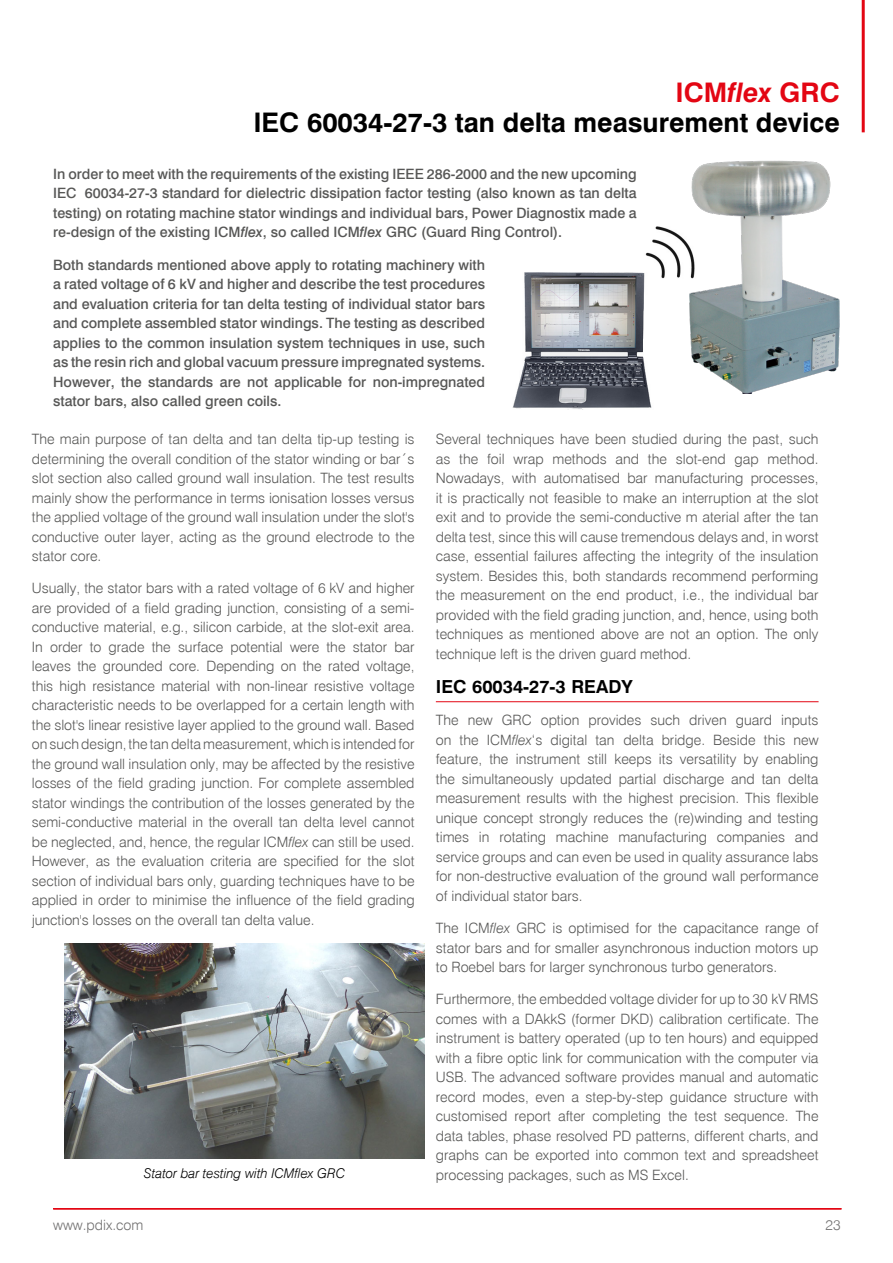
<style>
.page{position:relative;width:893px;height:1263px;background:#fff}
.page>*{position:absolute;margin:0;border:0;box-sizing:border-box;transform-origin:0 0}
.Page_Header_Bold{font:700 27px/30px "Swiss 721 BT";color:#000;text-align:right}
.Subhead_-_Underline{font:700 18px "Swiss 721 BT";color:#000}
.Body{font:300 14.25px/19.5px "Swiss 721 BT";color:#575756;text-align:justify}
.Introduction{font:500 14.25px/19.5px "Swiss 721 BT";color:#575756;text-align:justify}
.t1{font:300 14.25px "Swiss 721 BT";color:#706f6f}
.t2{font:italic 300 13.5px "Swiss 721 BT";color:#000}
.s1{color:#e30613}
.s2{font-style:italic;color:#e30613}
.s3{font-style:italic}
</style>
<div class="page">
<hr style="left:53px;top:1208px;width:788px;height:1px;background:#e30613">
<hr style="left:862px;top:0;width:3px;height:132px;background:#e30613">
<img style="left:512px;top:226px;width:178px;height:184px">
<img style="left:690px;top:161px;width:150px;height:233px">
<hr style="left:436px;top:701px;width:383px;height:1px;background:#e30613">
<img style="left:64px;top:944px;width:361px;height:215px">
<p class="Page_Header_Bold" style="left:253px;top:78px;width:588px"><span class="s1">ICM</span><span class="s2">flex</span> <span class="s1">GRC<br></span>IEC 60034-27-3 tan delta measurement device</p>
<p class="Introduction" style="left:53px;top:164px;width:585px">In order to meet with the requirements of the existing IEEE 286-2000 and the new upcoming IEC 60034-27-3 standard for dielectric dissipation factor testing (also known as tan delta testing) on rotating machine stator windings and individual bars, Power Diagnostix made a re-design of the existing ICM<span class="s3">flex</span>, so called ICM<span class="s3">flex</span> GRC (Guard Ring Control).</p>
<p class="Introduction" style="left:53px;top:255px;width:434px">Both standards mentioned above apply to rotating machinery with a rated voltage of 6 kV and higher and describe the test procedures and evaluation criteria for tan delta testing of individual stator bars and complete assembled stator windings. The testing as described applies to the common insulation system techniques in use, such as the resin rich and global vacuum pressure impregnated systems.<br>However, the standards are not applicable for non-impregnated stator bars, also called green coils.</p>
<p class="Body" style="left:32px;top:429px;width:384px">The main purpose of tan delta and tan delta tip-up testing is determining the overall condition of the stator winding or bar´s slot section also called ground wall insulation. The test results mainly show the performance in terms ionisation losses versus the applied voltage of the ground wall insulation under the slot's conductive outer layer, acting as the ground electrode to the stator core.</p>
<p class="Body" style="left:32px;top:578px;width:384px">Usually, the stator bars with a rated voltage of 6 kV and higher are provided of a field grading junction, consisting of a semi&shy;conductive material, e.g., silicon carbide, at the slot-exit area.<br>In order to grade the surface potential were the stator bar leaves the grounded core. Depending on the rated voltage, this high resistance material with non-linear resistive voltage characteristic needs to be overlapped for a certain length with the slot's linear resistive layer applied to the ground wall. Based on such design, the tan delta measurement, which is intended for the ground wall insulation only, may be affected by the resistive losses of the field grading junction. For complete assembled stator windings the contribution of the losses generated by the semi-conductive material in the overall tan delta level cannot be neglected, and, hence, the regular ICM<span class="s3">flex</span> can still be used.<br>However, as the evaluation criteria are specified for the slot section of individual bars only, guarding techniques have to be applied in order to minimise the influence of the field grading junction's losses on the overall tan delta value.</p>
<p class="Body" style="left:436px;top:429px;width:384px">Several techniques have been studied during the past, such as the foil wrap methods and the slot-end gap method.<br>Nowadays, with automatised bar manufacturing processes, it is practically not feasible to make an interruption at the slot exit and to provide the semi-conductive m aterial after the tan delta test, since this will cause tremendous delays and, in worst case, essential failures affecting the integrity of the insulation system. Besides this, both standards recommend performing the measurement on the end product, i.e., the individual bar provided with the field grading junction, and, hence, using both techniques as mentioned above are not an option. The only technique left is the driven guard method.</p>
<p class="Subhead_-_Underline" style="left:436px;top:676px;width:198px">IEC 60034-27-3 READY</p>
<p class="Body" style="left:436px;top:710px;width:384px">The new GRC option provides such driven guard inputs on the ICM<span class="s3">flex</span>‘s digital tan delta bridge. Beside this new feature, the instrument still keeps its versatility by enabling the simultaneously updated partial discharge and tan delta measurement results with the highest precision. This flexible unique concept strongly reduces the (re)winding and testing times in rotating machine manufacturing companies and service groups and can even be used in quality assurance labs for non-destructive evaluation of the ground wall performance of individual stator bars.</p>
<p class="Body" style="left:436px;top:918px;width:384px">The ICM<span class="s3">flex</span> GRC is optimised for the capacitance range of stator bars and for smaller asynchronous induction motors up to Roebel bars for larger synchronous turbo generators.</p>
<p class="Body" style="left:436px;top:989px;width:384px">Furthermore, the embedded voltage divider for up to 30 kV RMS comes with a DAkkS (former DKD) calibration certificate. The instrument is battery operated (up to ten hours) and equipped with a fibre optic link for communication with the computer via USB. The advanced software provides manual and automatic record modes, even a step-by-step guidance structure with customised report after completing the test sequence. The data tables, phase resolved PD patterns, different charts, and graphs can be exported into common text and spreadsheet</p>
<p class="t2" style="left:144px;top:1164px;width:203px">Stator bar testing with ICMflex GRC</p>
<p class="Body" style="left:436px;top:1165px;width:254px">processing packages, such as MS Excel.</p>
<p class="t1" style="left:53px;top:1216px;width:92px">www.pdix.com</p>
<p class="t1" style="left:825px;top:1216px;width:17px">23</p>
</div>
